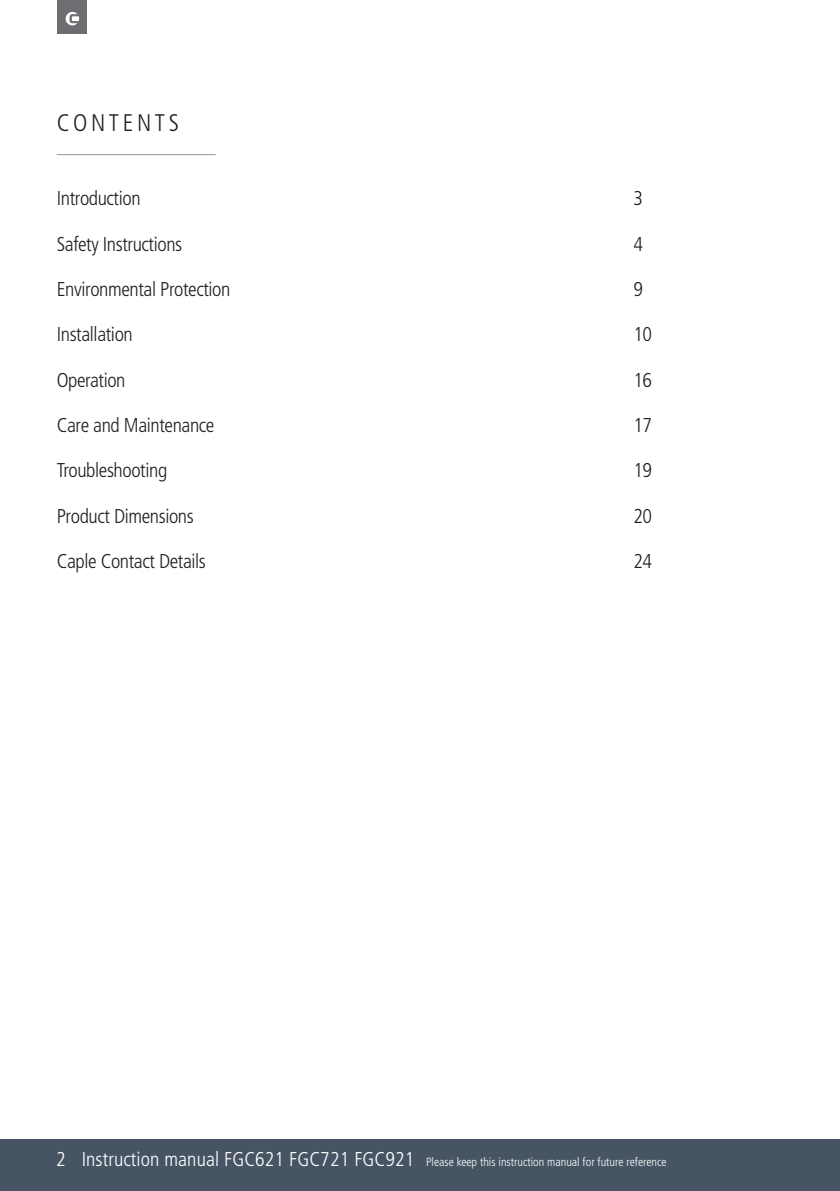
<style>
.page{position:relative;width:840px;height:1191px;background:#fff}
.page>*{position:absolute;margin:0;border:0;box-sizing:border-box;transform-origin:0 0}
.t1{font:300 condensed 24px "Frutiger";letter-spacing:.15em;color:#231f20}
.t2{font:300 condensed 20px "Frutiger";letter-spacing:-.02em;color:#231f20}
.t3{font:300 condensed 12px "Frutiger";color:#fff}
.s1{font-size:20px}
</style>
<div class="page">
<div style="left:0;top:1139px;width:839px;height:52px;background:#475464"></div>
<div style="left:57px;top:0;width:30px;height:34px;background:#6d6e71"></div>
<svg style="left:66px;top:12px;width:13px;height:13px"></svg>
<hr style="left:57px;top:154px;width:158px;height:1px;background:#939598">
<p class="t1" style="left:57px;top:113px;width:124px">CONTENTS</p>
<p class="t2" style="left:57px;top:190px;width:85px">Introduction</p>
<p class="t2" style="left:633px;top:190px;width:11px">3</p>
<p class="t2" style="left:57px;top:235px;width:127px">Safety Instructions</p>
<p class="t2" style="left:633px;top:235px;width:11px">4</p>
<p class="t2" style="left:57px;top:281px;width:175px">Environmental Protection</p>
<p class="t2" style="left:633px;top:281px;width:11px">9</p>
<p class="t2" style="left:57px;top:326px;width:77px">Installation</p>
<p class="t2" style="left:633px;top:326px;width:20px">10</p>
<p class="t2" style="left:57px;top:371px;width:70px">Operation</p>
<p class="t2" style="left:633px;top:371px;width:20px">16</p>
<p class="t2" style="left:57px;top:417px;width:159px">Care and Maintenance</p>
<p class="t2" style="left:633px;top:417px;width:20px">17</p>
<p class="t2" style="left:57px;top:462px;width:112px">Troubleshooting</p>
<p class="t2" style="left:633px;top:462px;width:20px">19</p>
<p class="t2" style="left:57px;top:507px;width:138px">Product Dimensions</p>
<p class="t2" style="left:633px;top:507px;width:20px">20</p>
<p class="t2" style="left:57px;top:553px;width:151px">Caple Contact Details</p>
<p class="t2" style="left:633px;top:553px;width:20px">24</p>
<p class="t3" style="left:56px;top:1156px;width:611px"><span class="s1">2 Instruction manual FGC621 FGC721 FGC921</span> Please keep this instruction manual for future reference</p>
</div>
